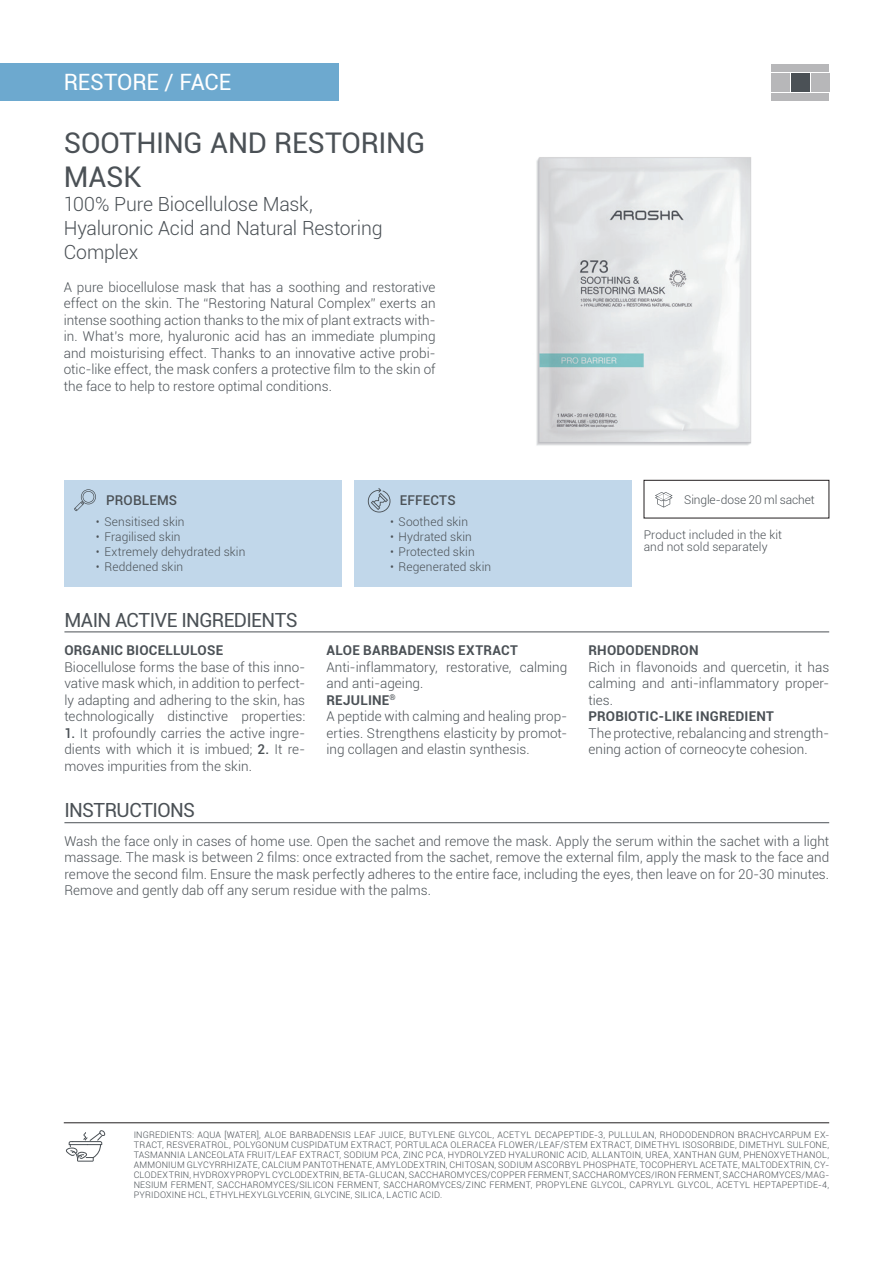
<style>
.page{position:relative;width:893px;height:1263px;background:#fff}
.page>*{position:absolute;margin:0;border:0;box-sizing:border-box;transform-origin:0 0}
.Prodotto{font:28.5px/34.2px "Roboto";letter-spacing:-.01em;color:#4b5156}
.Categoria_Prodotto{font:22.5px "Roboto";letter-spacing:-.005em;color:#fff}
.Sottotitolo_Prodotto{font:300 19.5px/24px "Roboto";letter-spacing:-.01em;color:#4b5156}
.Titoli_Secondari{font:19.5px "Roboto";letter-spacing:-.03em;color:#4b5156}
.Testo_Ingredienti{font:300 13.5px/16.5px "Roboto";letter-spacing:.005em;color:#4b5156;text-align:justify}
.Testo_Istruzioni{font:300 13.5px/16.5px "Roboto";color:#4b5156;text-align:justify}
.Testo_Prodotto{font:300 13.5px/16.5px "Roboto";color:#4b5156;text-align:justify}
.Testo_Ingredienti-2{font:700 13.5px "Roboto";letter-spacing:.015em;color:#4b5156}
.t1{font:500 13.5px "Roboto";letter-spacing:.015em;color:#4b5156}
.Problemi-Effetti{font:300 12px "Roboto";letter-spacing:.005em;color:#4b5156}
.Ingredienti{font:300 9px/9.9px "Roboto";letter-spacing:.02em;color:#4b5156;text-align:justify}
.s1{font-weight:500}
</style>
<div class="page">
<div style="left:644px;top:480px;width:185px;height:38px;border:1px solid #231f20"></div>
<div style="left:0;top:63px;width:338px;height:38px;background:#6da9cf"></div>
<hr style="left:64px;top:632px;width:765px;height:1px;background:#4b5156">
<hr style="left:64px;top:822px;width:765px;height:1px;background:#4b5156">
<div style="left:772px;top:73px;width:18px;height:18px;background:#b7b7b9"></div>
<div style="left:791px;top:73px;width:18px;height:18px;background:#4b5156"></div>
<div style="left:811px;top:73px;width:18px;height:18px;background:#b7b7b9"></div>
<div style="left:772px;top:93px;width:57px;height:8px;background:#b7b7b9"></div>
<div style="left:772px;top:64px;width:57px;height:8px;background:#b7b7b9"></div>
<div style="left:64px;top:480px;width:277px;height:106px;background:#c1d7ea"></div>
<div style="left:354px;top:480px;width:277px;height:106px;background:#c1d7ea"></div>
<svg style="left:74px;top:489px;width:22px;height:22px"></svg>
<svg style="left:368px;top:488px;width:22px;height:24px"></svg>
<svg style="left:655px;top:492px;width:18px;height:15px"></svg>
<img style="left:536px;top:157px;width:215px;height:289px">
<hr style="left:64px;top:1122px;width:765px;height:1px;background:#231f20">
<svg style="left:66px;top:1130px;width:39px;height:32px"></svg>
<p class="Categoria_Prodotto" style="left:64px;top:66px;width:169px">RESTORE / FACE</p>
<p class="Prodotto" style="left:64px;top:124px;width:363px">SOOTHING AND RESTORING<br>MASK</p>
<p class="Sottotitolo_Prodotto" style="left:64px;top:191px;width:250px">100% Pure Biocellulose Mask,</p>
<p class="Sottotitolo_Prodotto" style="left:64px;top:215px;width:320px">Hyaluronic Acid and Natural Restoring<br>Complex</p>
<p class="Testo_Prodotto" style="left:64px;top:278px;width:373px">A pure biocellulose mask that has a soothing and restorative effect on the skin. The “Restoring Natural Complex” exerts an intense soothing action thanks to the mix of plant extracts with&shy;in. What’s more, hyaluronic acid has an immediate plumping and moisturising effect. Thanks to an innovative active probi&shy;otic-like effect, the mask confers a protective film to the skin of the face to help to restore optimal conditions.</p>
<p class="t1" style="left:106px;top:491px;width:73px">PROBLEMS</p>
<p class="t1" style="left:400px;top:491px;width:57px">EFFECTS</p>
<p class="Problemi-Effetti" style="left:96px;top:513px;width:90px">• Sensitised skin</p>
<p class="Problemi-Effetti" style="left:96px;top:528px;width:86px">• Fragilised skin</p>
<p class="Problemi-Effetti" style="left:96px;top:543px;width:151px">• Extremely dehydrated skin</p>
<p class="Problemi-Effetti" style="left:96px;top:558px;width:89px">• Reddened skin</p>
<p class="Problemi-Effetti" style="left:390px;top:513px;width:80px">• Soothed skin</p>
<p class="Problemi-Effetti" style="left:390px;top:528px;width:83px">• Hydrated skin</p>
<p class="Problemi-Effetti" style="left:390px;top:543px;width:86px">• Protected skin</p>
<p class="Problemi-Effetti" style="left:390px;top:558px;width:103px">• Regenerated skin</p>
<p class="Titoli_Secondari" style="left:64px;top:606px;width:235px">MAIN ACTIVE INGREDIENTS</p>
<p class="Testo_Ingredienti-2" style="left:64px;top:641px;width:160px">ORGANIC BIOCELLULOSE</p>
<p class="Testo_Ingredienti" style="left:64px;top:658px;width:242px">Biocellulose forms the base of this inno&shy;vative mask which, in addition to perfect&shy;ly adapting and adhering to the skin, has technologically distinctive properties:</p>
<p class="Testo_Ingredienti" style="left:64px;top:724px;width:242px"><span class="s1">1.</span> It profoundly carries the active ingre&shy;dients with which it is imbued; <span class="s1">2.</span> It re&shy;moves impurities from the skin.</p>
<p class="Testo_Ingredienti-2" style="left:326px;top:641px;width:193px">ALOE BARBADENSIS EXTRACT</p>
<p class="Testo_Ingredienti" style="left:326px;top:658px;width:242px">Anti-inflammatory, restorative, calming and anti-ageing.</p>
<p class="Testo_Ingredienti-2" style="left:326px;top:690px;width:71px">REJULINE<sup>®</sup></p>
<p class="Testo_Ingredienti" style="left:326px;top:708px;width:242px">A peptide with calming and healing prop&shy;erties. Strengthens elasticity by promot&shy;ing collagen and elastin synthesis.</p>
<p class="Problemi-Effetti" style="left:684px;top:491px;width:132px">Single-dose 20 ml sachet</p>
<p class="Problemi-Effetti" style="left:644px;top:526px;width:140px">Product included in the kit</p>
<p class="Problemi-Effetti" style="left:644px;top:538px;width:125px">and not sold separately</p>
<p class="Testo_Ingredienti-2" style="left:588px;top:641px;width:112px">RHODODENDRON</p>
<p class="Testo_Ingredienti" style="left:588px;top:658px;width:242px">Rich in flavonoids and quercetin, it has calming and anti-inflammatory proper&shy;ties.</p>
<p class="Testo_Ingredienti-2" style="left:588px;top:707px;width:187px">PROBIOTIC-LIKE INGREDIENT</p>
<p class="Testo_Ingredienti" style="left:588px;top:724px;width:242px">The protective, rebalancing and strength&shy;ening action of corneocyte cohesion.</p>
<p class="Titoli_Secondari" style="left:64px;top:797px;width:132px">INSTRUCTIONS</p>
<p class="Testo_Istruzioni" style="left:64px;top:832px;width:766px">Wash the face only in cases of home use. Open the sachet and remove the mask. Apply the serum within the sachet with a light massage. The mask is between 2 films: once extracted from the sachet, remove the external film, apply the mask to the face and remove the second film. Ensure the mask perfectly adheres to the entire face, including the eyes, then leave on for 20-30 minutes.<br>Remove and gently dab off any serum residue with the palms.</p>
<p class="Ingredienti" style="left:134px;top:1130px;width:697px">INGREDIENTS: AQUA [WATER], ALOE BARBADENSIS LEAF JUICE, BUTYLENE GLYCOL, ACETYL DECAPEPTIDE-3, PULLULAN, RHODODENDRON BRACHYCARPUM EX-TRACT, RESVERATROL, POLYGONUM CUSPIDATUM EXTRACT, PORTULACA OLERACEA FLOWER/LEAF/STEM EXTRACT, DIMETHYL ISOSORBIDE, DIMETHYL SULFONE, TASMANNIA LANCEOLATA FRUIT/LEAF EXTRACT, SODIUM PCA, ZINC PCA, HYDROLYZED HYALURONIC ACID, ALLANTOIN, UREA, XANTHAN GUM, PHENOXYETHANOL, AMMONIUM GLYCYRRHIZATE, CALCIUM PANTOTHENATE, AMYLODEXTRIN, CHITOSAN, SODIUM ASCORBYL PHOSPHATE, TOCOPHERYL ACETATE, MALTODEXTRIN, CY-CLODEXTRIN, HYDROXYPROPYL CYCLODEXTRIN, BETA-GLUCAN, SACCHAROMYCES/COPPER FERMENT, SACCHAROMYCES/IRON FERMENT, SACCHAROMYCES/MAG-NESIUM FERMENT, SACCHAROMYCES/SILICON FERMENT, SACCHAROMYCES/ZINC FERMENT, PROPYLENE GLYCOL, CAPRYLYL GLYCOL, ACETYL HEPTAPEPTIDE-4, PYRIDOXINE HCL, ETHYLHEXYLGLYCERIN, GLYCINE, SILICA, LACTIC ACID.</p>
</div>
